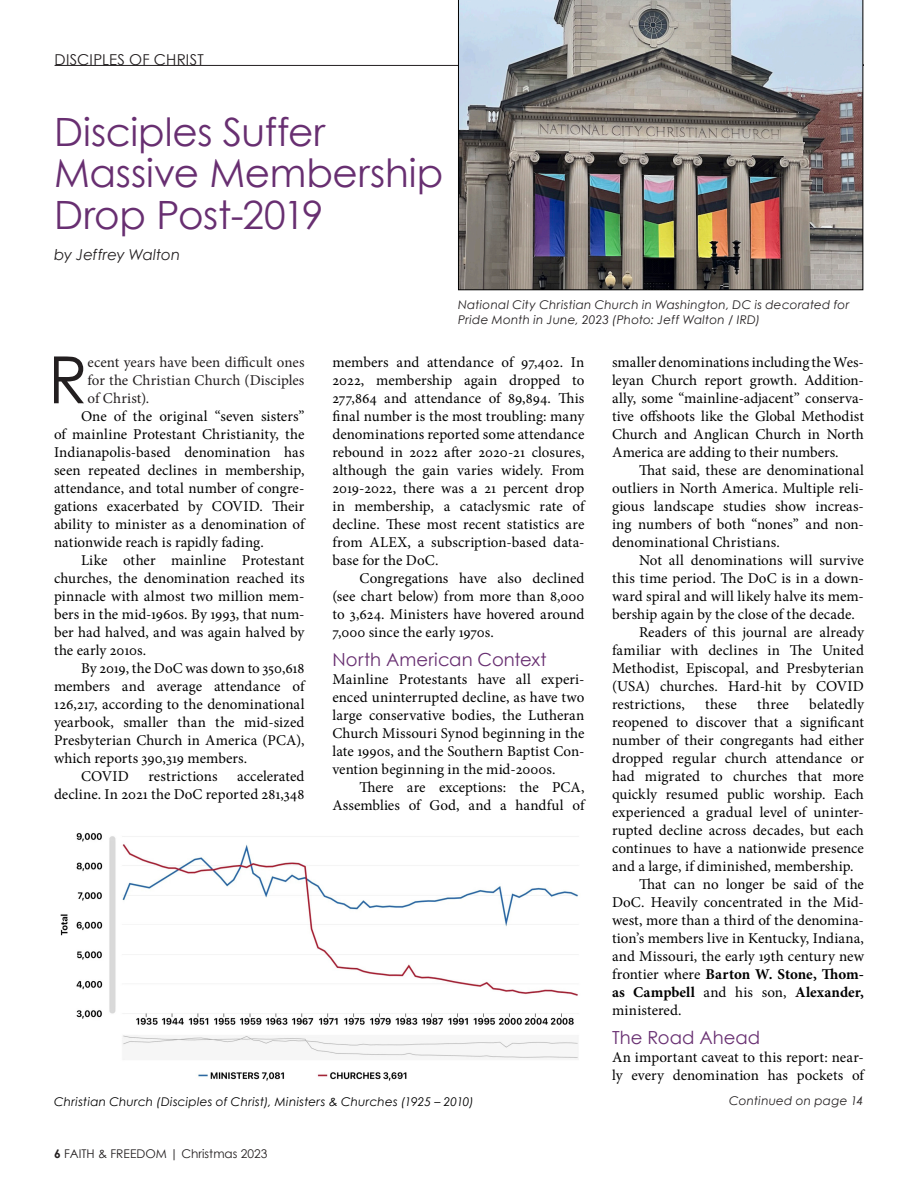
<style>
.page{position:relative;width:918px;height:1188px;background:#fff}
.page>*{position:absolute;margin:0;border:0;box-sizing:border-box;transform-origin:0 0}
.Body_Text_-_Dropped_Cap{font:65.1px "Century Gothic";color:#231f20}
.Brief_Headline{font:39px/41.4px "Century Gothic";letter-spacing:-.005em;color:#682f71}
.Subheading{font:18px "Century Gothic";letter-spacing:.005em;color:#682f71}
.Body_Text{font:15px/18px "Minion Pro";letter-spacing:.005em;color:#000;text-align:justify}
.Body_Text_-_Dropped_Cap-2{font:15px/18px "Minion Pro";letter-spacing:.01em;color:#231f20;text-align:justify}
.Section_heading_w__underscore{font:15px "Century Gothic";letter-spacing:.015em;color:#231f20}
.Byline{font:italic 15px "Century Gothic";color:#231f20}
.Cutline{font:italic 12px/14.4px "Century Gothic";letter-spacing:.02em;color:#231f20}
.Cutline-2{font:italic 12px "Century Gothic";letter-spacing:.02em;color:#000}
.t1{font:12px "Century Gothic";color:#231f20}
.s1{font-weight:700}
</style>
<div class="page">
<hr style="left:55px;top:65px;width:809px;height:1px;background:#231f20">
<img style="left:458px;top:0;width:405px;height:290px">
<img style="left:60px;top:833px;width:519px;height:248px">
<p class="Section_heading_w__underscore" style="left:55px;top:49px;width:151px">DISCIPLES OF CHRIST</p>
<p class="Brief_Headline" style="left:54px;top:110px;width:391px">Disciples Suffer<br>Massive Membership<br>Drop Post-2019</p>
<p class="Byline" style="left:54px;top:244px;width:128px">by Jeffrey Walton</p>
<p class="Cutline" style="left:458px;top:298px;width:393px">National City Christian Church in Washington, DC is decorated for<br>Pride Month in June, 2023 (Photo: Jeff Walton / IRD)</p>
<p class="Body_Text_-_Dropped_Cap" style="left:48px;top:334px;width:41px">R</p>
<p class="Body_Text_-_Dropped_Cap-2" style="left:88px;top:354px;width:218px">ecent years have been difficult ones for the Christian Church (Disciples of Christ).</p>
<p class="Body_Text" style="left:54px;top:408px;width:252px;text-indent:27px">One of the original “seven sisters” of mainline Protestant Christianity, the Indianapolis-based denomination has seen repeated declines in membership, attendance, and total number of congre&shy;gations exacerbated by COVID. Their ability to minister as a denomination of nationwide reach is rapidly fading.</p>
<p class="Body_Text" style="left:54px;top:552px;width:252px;text-indent:27px">Like other mainline Protestant churches, the denomination reached its pinnacle with almost two million mem&shy;bers in the mid-1960s. By 1993, that num&shy;ber had halved, and was again halved by the early 2010s.</p>
<p class="Body_Text" style="left:54px;top:660px;width:252px;text-indent:27px">By 2019, the DoC was down to 350,618 members and average attendance of 126,217, according to the denominational yearbook, smaller than the mid-sized Presbyterian Church in America (PCA), which reports 390,319 members.</p>
<p class="Body_Text" style="left:81px;top:768px;width:49px">COVID</p>
<p class="Body_Text" style="left:148px;top:768px;width:71px">restrictions</p>
<p class="Body_Text" style="left:54px;top:768px;width:252px;text-align:right">accelerated<br>decline. In 2021 the DoC reported 281,348</p>
<p class="Body_Text" style="left:332px;top:354px;width:254px">members and attendance of 97,402. In 2022, membership again dropped to 277,864 and attendance of 89,894. This final number is the most troubling: many denominations reported some attendance rebound in 2022 after 2020-21 closures, although the gain varies widely. From 2019-2022, there was a 21 percent drop in membership, a cataclysmic rate of decline. These most recent statistics are from ALEX, a subscription-based data&shy;base for the DoC.</p>
<p class="Body_Text" style="left:332px;top:570px;width:254px;text-indent:27px">Congregations have also declined (see chart below) from more than 8,000 to 3,624. Ministers have hovered around 7,000 since the early 1970s.</p>
<p class="Subheading" style="left:332px;top:647px;width:216px">North American Context</p>
<p class="Body_Text" style="left:332px;top:670px;width:254px">Mainline Protestants have all experi&shy;enced uninterrupted decline, as have two large conservative bodies, the Lutheran Church Missouri Synod beginning in the late 1990s, and the Southern Baptist Con&shy;vention beginning in the mid-2000s.</p>
<p class="Body_Text" style="left:332px;top:778px;width:254px;text-align:right">There are exceptions: the PCA,<br>Assemblies of God, and a handful of</p>
<p class="Body_Text" style="left:612px;top:354px;width:254px">smaller denominations including the Wes&shy;leyan Church report growth. Addition&shy;ally, some “mainline-adjacent” conserva&shy;tive offshoots like the Global Methodist Church and Anglican Church in North America are adding to their numbers.</p>
<p class="Body_Text" style="left:612px;top:462px;width:254px;text-indent:27px">That said, these are denominational outliers in North America. Multiple reli&shy;gious landscape studies show increas&shy;ing numbers of both “nones” and non&shy;denominational Christians.</p>
<p class="Body_Text" style="left:612px;top:552px;width:254px;text-indent:27px">Not all denominations will survive this time period. The DoC is in a down&shy;ward spiral and will likely halve its mem&shy;bership again by the close of the decade.</p>
<p class="Body_Text" style="left:612px;top:624px;width:254px;text-indent:27px">Readers of this journal are already familiar with declines in The United Methodist, Episcopal, and Presbyterian (USA) churches. Hard-hit by COVID restrictions,</p>
<p class="Body_Text" style="left:612px;top:696px;width:254px;text-indent:197px">belatedly reopened to discover that a significant number of their congregants had either dropped regular church attendance or had migrated to churches that more quickly resumed public worship. Each experienced a gradual level of uninter&shy;rupted decline across decades, but each continues to have a nationwide presence and a large, if diminished, membership.</p>
<p class="Body_Text" style="left:612px;top:876px;width:254px;text-indent:27px">That can no longer be said of the DoC. Heavily concentrated in the Mid&shy;west, more than a third of the denomina&shy;tion’s members live in Kentucky, Indiana, and Missouri, the early 19th century new frontier where <span class="s1">Barton W. Stone, Thom&shy;as Campbell</span> and his son, <span class="s1">Alexander, </span>ministered.</p>
<p class="Subheading" style="left:612px;top:1025px;width:150px">The Road Ahead</p>
<p class="Body_Text" style="left:612px;top:1048px;width:254px">An important caveat to this report: near&shy;ly every denomination has pockets of</p>
<p class="Body_Text" style="left:705px;top:696px;width:33px">these</p>
<p class="Body_Text" style="left:757px;top:696px;width:33px">three</p>
<p class="Cutline-2" style="left:54px;top:1093px;width:422px">Christian Church (Disciples of Christ), Ministers &amp; Churches (1925 – 2010)</p>
<p class="Cutline" style="left:729px;top:1093px;width:136px">Continued on page 14</p>
<p class="t1" style="left:54px;top:1145px;width:215px"><span class="s1">6</span> FAITH &amp; FREEDOM | Christmas 2023</p>
</div>
